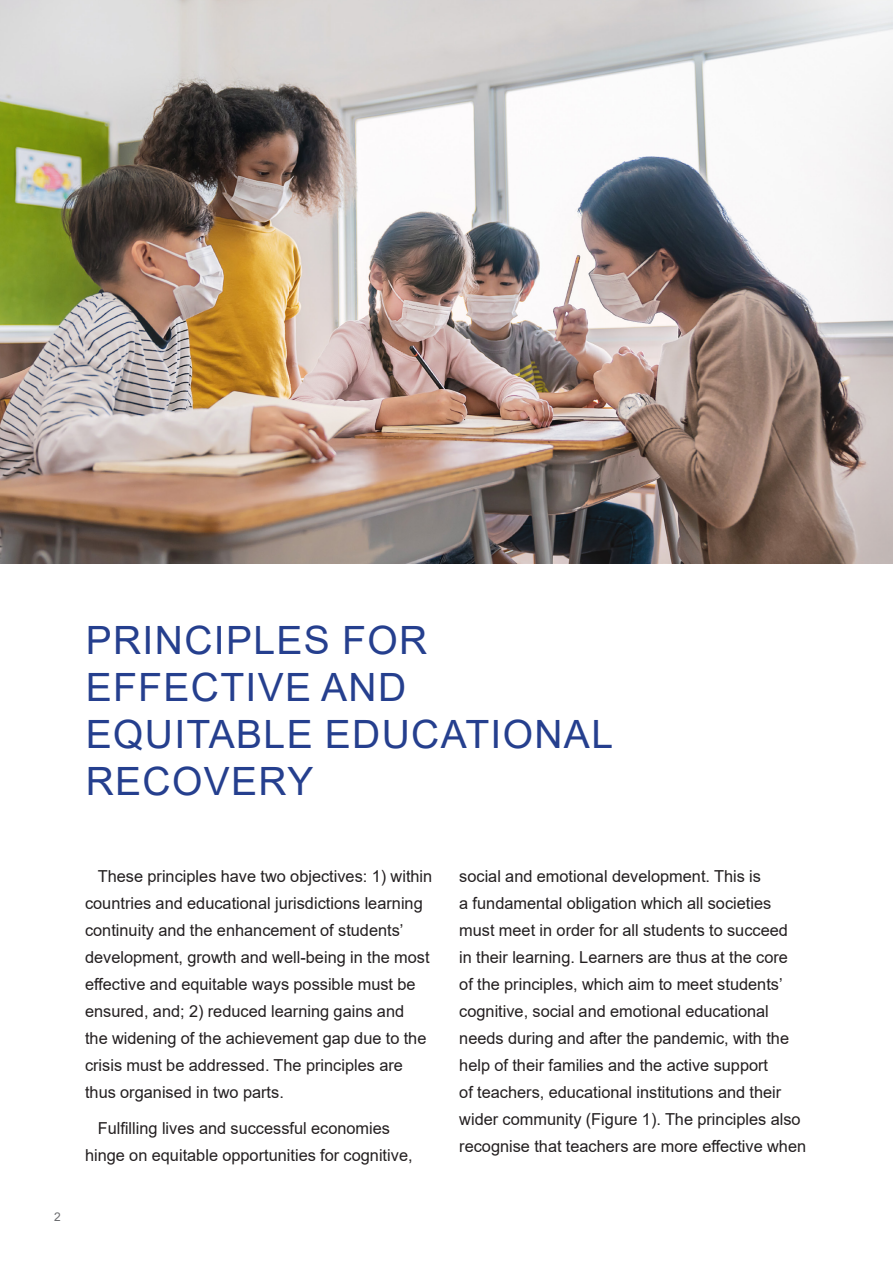
<style>
.page{position:relative;width:893px;height:1263px;background:#fff}
.page>*{position:absolute;margin:0;border:0;box-sizing:border-box;transform-origin:0 0}
.H1_new{font:39px/46.8px "Arial";letter-spacing:.035em;color:#253f8e}
.body{font:16.5px/27px "Arial";color:#231f20}
.t1{font:12px "Arial";color:#6c6d70}
</style>
<div class="page">
<img style="left:0;top:0;width:893px;height:563px">
<div style="left:16px;top:17px;width:15px;height:15px;background:#dbdbdb"></div>
<p class="H1_new" style="left:86px;top:617px;width:529px">PRINCIPLES FOR<br>EFFECTIVE AND<br>EQUITABLE EDUCATIONAL<br>RECOVERY</p>
<p class="t1" style="left:54px;top:1208px;width:8px">2</p>
<p class="body" style="left:85px;top:863px;width:349px;text-indent:13px">These principles have two objectives: 1) within countries and educational jurisdictions learning continuity and the enhancement of students’ development, growth and well-being in the most effective and equitable ways possible must be ensured, and; 2) reduced learning gains and<br>the widening of the achievement gap due to the crisis must be addressed. The principles are thus organised in two parts.</p>
<p class="body" style="left:85px;top:1115px;width:329px;text-align:center">Fulfilling lives and successful economies hinge on equitable opportunities for cognitive,</p>
<p class="body" style="left:459px;top:863px;width:348px">social and emotional development. This is<br>a fundamental obligation which all societies must meet in order for all students to succeed<br>in their learning. Learners are thus at the core<br>of the principles, which aim to meet students’ cognitive, social and emotional educational needs during and after the pandemic, with the help of their families and the active support<br>of teachers, educational institutions and their wider community (Figure 1). The principles also recognise that teachers are more effective when</p>
</div>
